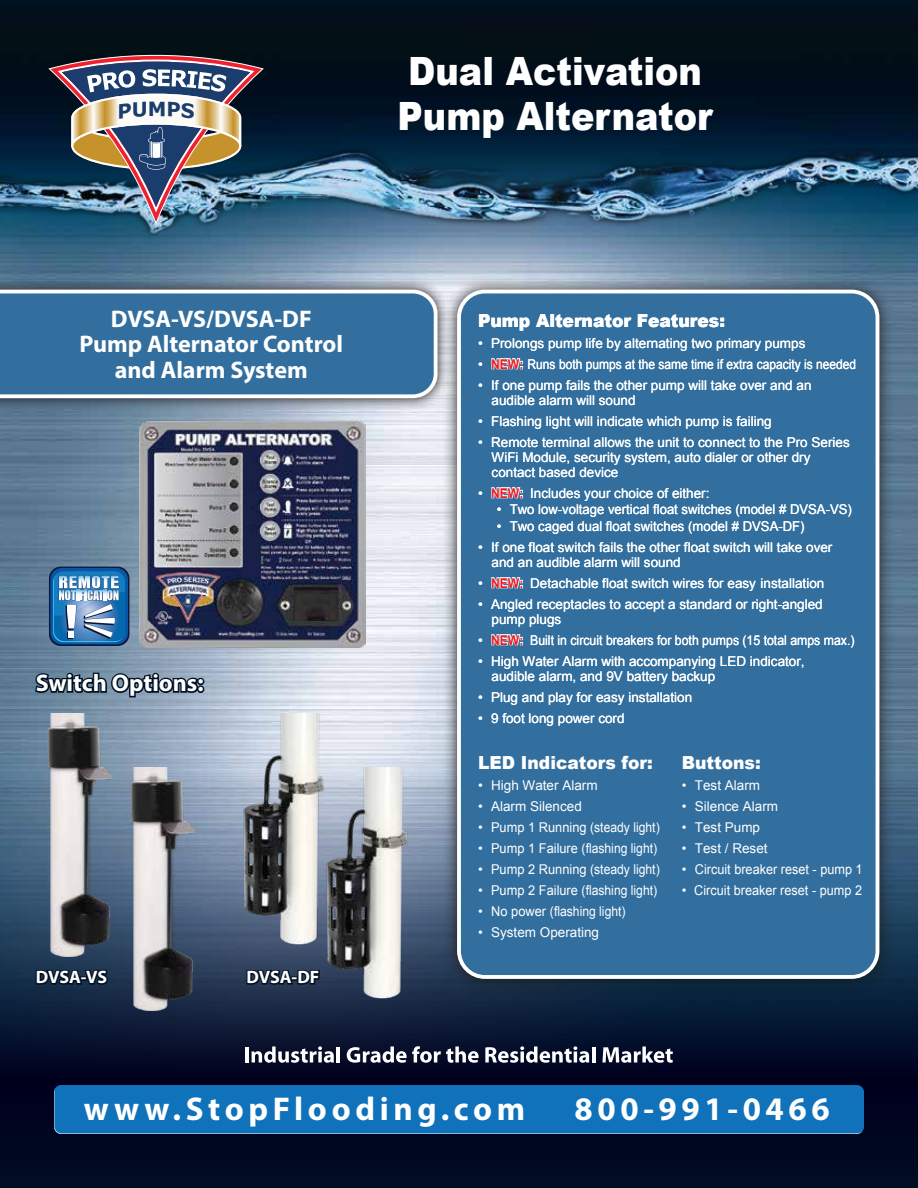
<style>
.page{position:relative;width:918px;height:1188px;background:#fff}
.page>*{position:absolute;margin:0;border:0;box-sizing:border-box;transform-origin:0 0}
.t1{font:900 39px/45px "Arial";color:#fff;scale:.9 1}
.t2{font:700 33px "Myriad Pro";letter-spacing:.14em;color:#fff}
.t3{font:700 24px/25.5px "Myriad Pro";color:#fff;text-align:center}
.t4{font:900 18px "Arial";color:#fff;scale:.95 1}
.t5{font:700 18px "Myriad Pro";letter-spacing:-.005em;color:#fff}
.t6{font:13.5px/15px "Arial";color:#fff}
.s1{font-weight:700;color:#ed1d24}
</style>
<div class="page">
<img style="left:0;top:0;width:918px;height:756px">
<img style="left:0;top:142px;width:918px;height:171px">
<img style="left:0;top:273px;width:438px;height:142px">
<svg style="left:0;top:288px;width:438px;height:112px;background:#4278a3"></svg>
<svg style="left:0;top:756px;width:918px;height:432px;background:#101d37"></svg>
<img style="left:139px;top:421px;width:227px;height:227px">
<div style="left:54px;top:1085px;width:810px;height:49px;background:#1072ba;border-radius:7px"></div>
<svg style="left:54px;top:1088px;width:809px;height:46px"></svg>
<hr style="left:245px;top:1047px;width:4px;height:15px;background:#fff">
<svg style="left:251px;top:1046px;width:83px;height:17px"></svg>
<hr style="left:337px;top:1047px;width:3px;height:15px;background:#fff">
<svg style="left:347px;top:1046px;width:132px;height:17px"></svg>
<svg style="left:485px;top:1046px;width:104px;height:17px"></svg>
<hr style="left:592px;top:1047px;width:3px;height:15px;background:#fff">
<svg style="left:602px;top:1047px;width:71px;height:16px"></svg>
<div style="left:50px;top:568px;width:78px;height:76px;background:#0956a4;border-radius:11px"></div>
<img style="left:438px;top:270px;width:461px;height:728px">
<div style="left:459px;top:292px;width:419px;height:685px;background:#336f9e;border-radius:26px"></div>
<div style="left:457px;top:290px;width:422px;height:689px;border:4px solid #fff;border-radius:26px"></div>
<svg style="left:491px;top:358px;width:32px;height:12px"></svg>
<svg style="left:491px;top:487px;width:32px;height:12px"></svg>
<svg style="left:491px;top:577px;width:32px;height:12px"></svg>
<svg style="left:491px;top:634px;width:32px;height:12px"></svg>
<img style="left:33px;top:571px;width:167px;height:169px">
<div style="left:197px;top:678px;width:7px;height:7px;border:3px solid #001123;border-radius:50%"></div>
<div style="left:197px;top:686px;width:7px;height:7px;border:3px solid #001123;border-radius:50%"></div>
<img style="left:45px;top:714px;width:66px;height:243px">
<img style="left:129px;top:768px;width:66px;height:243px">
<svg style="left:34px;top:952px;width:75px;height:57px;background:#192e46"></svg>
<svg style="left:245px;top:957px;width:51px;height:51px;background:#1f2f48"></svg>
<img style="left:213px;top:714px;width:153px;height:243px">
<img style="left:296px;top:768px;width:153px;height:243px">
<img style="left:48px;top:50px;width:216px;height:175px">
<h1 class="t1" style="left:398px;top:47px;width:352px">Dual Activation<br>Pump Alternator</h1>
<h3 class="t3" style="left:79px;top:305px;width:265px">DVSA-VS/DVSA-DF<br>Pump Alternator Control and Alarm System</h3>
<h3 class="t3" style="left:36px;top:670px;width:169px">Switch Options:</h3>
<h3 class="t5" style="left:36px;top:966px;width:73px">DVSA-VS</h3>
<h3 class="t5" style="left:247px;top:966px;width:74px">DVSA-DF</h3>
<h3 class="t4" style="left:478px;top:307px;width:261px">Pump Alternator Features:</h3>
<p class="t6" style="left:478px;top:335px;width:329px">• Prolongs pump life by alternating two primary pumps</p>
<p class="t6" style="left:478px;top:356px;width:380px">• <span class="s1">NEW:</span> Runs both pumps at the same time if extra capacity is needed</p>
<p class="t6" style="left:492px;top:377px;width:321px;text-indent:-14px">• If one pump fails the other pump will take over and an audible alarm will sound</p>
<p class="t6" style="left:478px;top:413px;width:295px">• Flashing light will indicate which pump is failing</p>
<p class="t6" style="left:492px;top:434px;width:360px;text-indent:-13px">• Remote terminal allows the unit to connect to the Pro Series<br>WiFi Module, security system, auto dialer or other dry contact based device</p>
<p class="t6" style="left:478px;top:485px;width:233px">• <span class="s1">NEW:</span> Includes your choice of either:</p>
<p class="t6" style="left:497px;top:502px;width:356px">• Two low-voltage vertical float switches (model # DVSA-VS)</p>
<p class="t6" style="left:497px;top:518px;width:309px">• Two caged dual float switches (model # DVSA-DF)</p>
<p class="t6" style="left:492px;top:539px;width:342px;text-indent:-14px">• If one float switch fails the other float switch will take over and an audible alarm will sound</p>
<p class="t6" style="left:478px;top:575px;width:348px">• <span class="s1">NEW:</span> Detachable float switch wires for easy installation</p>
<p class="t6" style="left:492px;top:596px;width:333px;text-indent:-13px">• Angled receptacles to accept a standard or right-angled pump plugs</p>
<p class="t6" style="left:478px;top:632px;width:378px">• <span class="s1">NEW:</span> Built in circuit breakers for both pumps (15 total amps max.)</p>
<p class="t6" style="left:492px;top:653px;width:315px;text-indent:-14px">• High Water Alarm with accompanying LED indicator, audible alarm, and 9V battery backup</p>
<p class="t6" style="left:478px;top:689px;width:216px">• Plug and play for easy installation</p>
<p class="t6" style="left:478px;top:710px;width:148px">• 9 foot long power cord</p>
<h3 class="t4" style="left:478px;top:749px;width:185px">LED Indicators for:</h3>
<p class="t6" style="left:478px;top:778px;width:121px">• High Water Alarm</p>
<p class="t6" style="left:478px;top:799px;width:105px">• Alarm Silenced</p>
<p class="t6" style="left:478px;top:820px;width:183px">• Pump 1 Running (steady light)</p>
<p class="t6" style="left:478px;top:841px;width:181px">• Pump 1 Failure (flashing light)</p>
<p class="t6" style="left:478px;top:862px;width:183px">• Pump 2 Running (steady light)</p>
<p class="t6" style="left:478px;top:883px;width:181px">• Pump 2 Failure (flashing light)</p>
<p class="t6" style="left:478px;top:904px;width:149px">• No power (flashing light)</p>
<p class="t6" style="left:478px;top:925px;width:123px">• System Operating</p>
<h3 class="t4" style="left:682px;top:749px;width:84px">Buttons:</h3>
<p class="t6" style="left:682px;top:778px;width:80px">• Test Alarm</p>
<p class="t6" style="left:682px;top:799px;width:98px">• Silence Alarm</p>
<p class="t6" style="left:682px;top:820px;width:80px">• Test Pump</p>
<p class="t6" style="left:682px;top:841px;width:87px">• Test / Reset</p>
<p class="t6" style="left:682px;top:862px;width:182px">• Circuit breaker reset - pump 1</p>
<p class="t6" style="left:682px;top:883px;width:182px">• Circuit breaker reset - pump 2</p>
<h2 class="t2" style="left:84px;top:1087px;width:443px">www.StopFlooding.com</h2>
<h2 class="t2" style="left:575px;top:1087px;width:257px">800-991-0466</h2>
</div>
